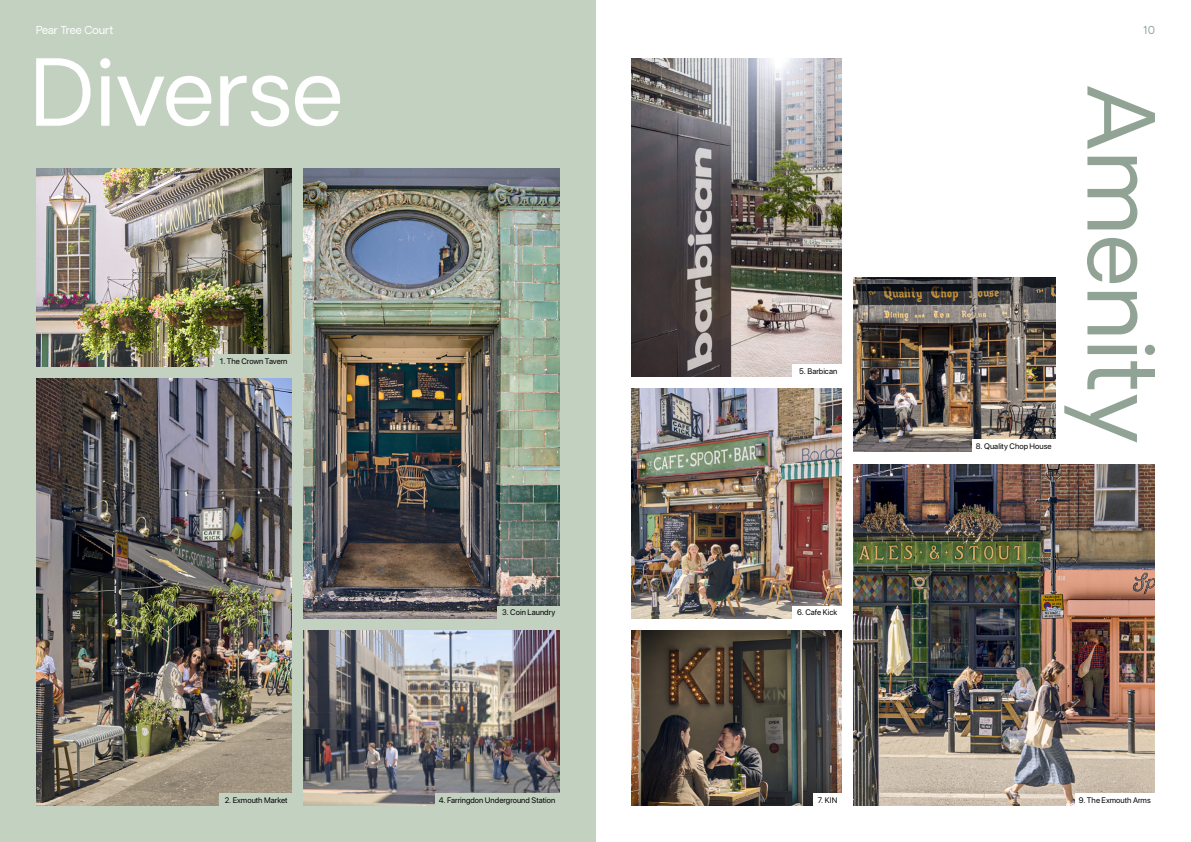
<style>
.page{position:relative;width:1191px;height:842px;background:#fff}
.page>*{position:absolute;margin:0;border:0;box-sizing:border-box;transform-origin:0 0}
.t1{font:90px "Oakes Grotesk";color:#fff}
.t2{font:90px "Oakes Grotesk";letter-spacing:.005em;color:#91a394}
.t3{font:10.7px "Oakes Grotesk";color:#fff}
.t4{font:10.7px "Oakes Grotesk";color:#91a394}
.t5{font:8px "SF Pro Display";letter-spacing:.005em;color:#000}
</style>
<div class="page">
<div style="left:0;top:0;width:595px;height:842px;background:#c2d1c0"></div>
<img style="left:36px;top:378px;width:256px;height:428px">
<img style="left:304px;top:168px;width:255px;height:450px">
<img style="left:304px;top:630px;width:255px;height:176px">
<img style="left:36px;top:168px;width:256px;height:198px">
<div style="left:214px;top:354px;width:84px;height:17px;background:#c2d1c0"></div>
<div style="left:219px;top:794px;width:73px;height:12px;background:#c2d1c0"></div>
<div style="left:435px;top:794px;width:132px;height:12px;background:#c2d1c0"></div>
<div style="left:497px;top:606px;width:70px;height:17px;background:#c2d1c0"></div>
<img style="left:631px;top:58px;width:210px;height:318px">
<img style="left:853px;top:465px;width:302px;height:341px">
<img style="left:853px;top:278px;width:202px;height:173px">
<img style="left:631px;top:388px;width:210px;height:230px">
<img style="left:631px;top:630px;width:210px;height:176px">
<div style="left:792px;top:606px;width:52px;height:17px;background:#fff"></div>
<div style="left:792px;top:364px;width:49px;height:12px;background:#fff"></div>
<div style="left:972px;top:439px;width:93px;height:12px;background:#fff"></div>
<div style="left:1075px;top:794px;width:80px;height:12px;background:#fff"></div>
<div style="left:813px;top:794px;width:28px;height:12px;background:#fff"></div>
<h2 class="t3" style="left:36px;top:23px;width:79px">Pear Tree Court</h2>
<h2 class="t4" style="left:1143px;top:23px;width:13px">10</h2>
<h1 class="t1" style="left:30px;top:35px;width:314px">Diverse</h1>
<p class="t5" style="left:220px;top:354px;width:69px">1. The Crown Tavern</p>
<p class="t5" style="left:799px;top:364px;width:40px">5. Barbican</p>
<p class="t5" style="left:502px;top:606px;width:55px">3. Coin Laundry</p>
<p class="t5" style="left:797px;top:606px;width:42px">6. Cafe Kick</p>
<p class="t5" style="left:975px;top:439px;width:77px">8. Quality Chop House</p>
<h1 class="t2" style="left:1178px;top:84px;width:362px;rotate:90deg">Amenity</h1>
<p class="t5" style="left:225px;top:794px;width:64px">2. Exmouth Market</p>
<p class="t5" style="left:439px;top:794px;width:118px">4. Farringdon Underground Station</p>
<p class="t5" style="left:817px;top:794px;width:21px">7. KIN</p>
<p class="t5" style="left:1078px;top:794px;width:73px">9. The Exmouth Arms</p>
</div>
